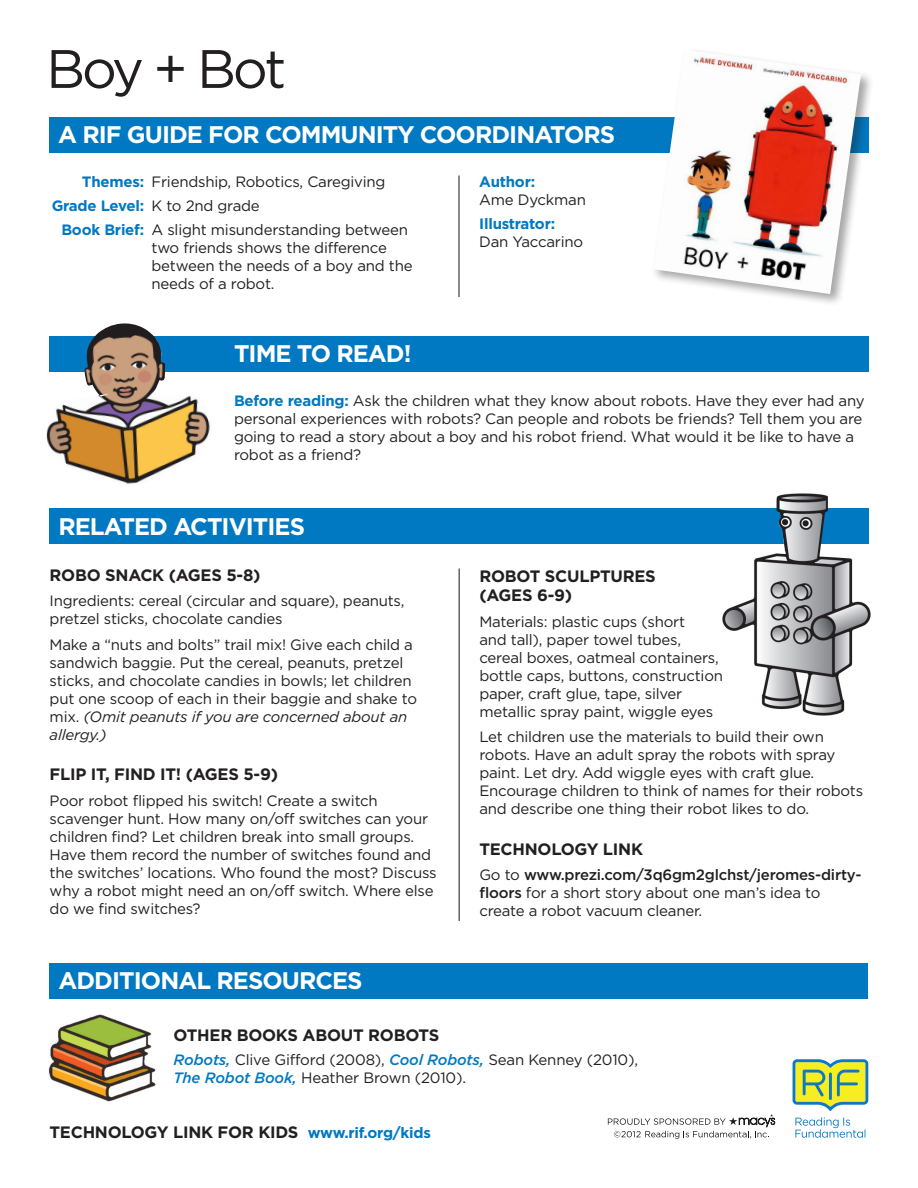
<style>
.page{position:relative;width:918px;height:1188px;background:#fff}
.page>*{position:absolute;margin:0;border:0;box-sizing:border-box;transform-origin:0 0}
.Book_Title_on_One_Li{font:54px "Gotham";letter-spacing:-.06em;color:#231f20}
.White_Type_in_Blue_B{font:700 24px "Gotham";letter-spacing:-.04em;color:#fff}
.Black_Subhead{font:700 16.5px/19.5px "Gotham";letter-spacing:-.015em;color:#231f20}
.Related_Activities_T{font:15px/18px "Gotham";letter-spacing:-.015em;color:#231f20}
.Themes_Text{font:15px/18px "Gotham";letter-spacing:-.015em;color:#231f20}
.Time_to_Read_Text{font:15px/18px "Gotham";letter-spacing:-.015em;color:#231f20}
.Themes_Text-2{font:700 15px/18px "Gotham";letter-spacing:-.015em;color:#0079c2}
.s1{font-weight:700;color:#0079c2}
.s2{font-weight:400;color:#231f20}
.s3{font-style:italic}
.s4{font-weight:500}
.s5{font-weight:500;font-style:italic;color:#0079c2}
.s6{font-size:15px;color:#0079c2}
</style>
<div class="page">
<div style="left:49px;top:117px;width:819px;height:36px;background:#0079c2"></div>
<hr style="left:458px;top:176px;width:2px;height:121px;background:#231f20">
<div style="left:50px;top:336px;width:819px;height:36px;background:#0079c2"></div>
<img style="left:46px;top:323px;width:164px;height:161px">
<div style="left:49px;top:508px;width:820px;height:36px;background:#0079c2"></div>
<hr style="left:459px;top:568px;width:1px;height:353px;background:#231f20">
<svg style="left:793px;top:1059px;width:75px;height:52px;background:#b4ce6d"></svg>
<svg style="left:795px;top:1117px;width:71px;height:21px"></svg>
<svg style="left:608px;top:1114px;width:167px;height:25px"></svg>
<div style="left:651px;top:47px;width:223px;height:260px;background:#231f20;opacity:.4"></div>
<img style="left:653px;top:50px;width:208px;height:244px">
<div style="left:50px;top:963px;width:818px;height:36px;background:#0079c2"></div>
<img style="left:722px;top:493px;width:149px;height:223px">
<img style="left:48px;top:1014px;width:108px;height:88px">
<p class="Book_Title_on_One_Li" style="left:46px;top:36px;width:242px">Boy + Bot</p>
<p class="White_Type_in_Blue_B" style="left:58px;top:120px;width:559px">A RIF GUIDE FOR COMMUNITY COORDINATORS</p>
<p class="Themes_Text" style="left:82px;top:173px;width:305px"><span class="s1">Themes:</span> Friendship, Robotics, Caregiving</p>
<p class="Themes_Text-2" style="left:52px;top:197px;width:210px">Grade Level: <span class="s2">K to 2nd grade</span></p>
<p class="Themes_Text" style="left:152px;top:221px;width:258px;text-indent:-90px"><span class="s1">Book Brief:</span> A slight misunderstanding between two friends shows the difference</p>
<p class="Themes_Text" style="left:152px;top:257px;width:263px">between the needs of a boy and the needs of a robot.</p>
<p class="Themes_Text" style="left:479px;top:173px;width:108px"><span class="s1">Author:<br></span>Ame Dyckman</p>
<p class="Themes_Text-2" style="left:479px;top:215px;width:105px">Illustrator:<br><span class="s2">Dan Yaccarino</span></p>
<p class="White_Type_in_Blue_B" style="left:234px;top:339px;width:179px">TIME TO READ!</p>
<p class="Time_to_Read_Text" style="left:234px;top:392px;width:632px"><span class="s1">Before reading:</span> Ask the children what they know about robots. Have they ever had any personal experiences with robots? Can people and robots be friends? Tell them you are going to read a story about a boy and his robot friend. What would it be like to have a robot as a friend?</p>
<p class="White_Type_in_Blue_B" style="left:58px;top:512px;width:248px">RELATED ACTIVITIES</p>
<p class="Black_Subhead" style="left:50px;top:565px;width:212px">ROBO SNACK (AGES 5-8)</p>
<p class="Related_Activities_T" style="left:50px;top:592px;width:356px">Ingredients: cereal (circular and square), peanuts, pretzel sticks, chocolate candies</p>
<p class="Related_Activities_T" style="left:50px;top:636px;width:369px">Make a “nuts and bolts” trail mix! Give each child a sandwich baggie. Put the cereal, peanuts, pretzel sticks, and chocolate candies in bowls; let children put one scoop of each in their baggie and shake to mix. <span class="s3">(Omit peanuts if you are concerned about an allergy.)</span></p>
<p class="Black_Subhead" style="left:50px;top:765px;width:230px">FLIP IT, FIND IT! (AGES 5-9)</p>
<p class="Related_Activities_T" style="left:50px;top:792px;width:389px">Poor robot flipped his switch! Create a switch scavenger hunt. How many on/off switches can your children find? Let children break into small groups.<br>Have them record the number of switches found and the switches’ locations. Who found the most? Discuss why a robot might need an on/off switch. Where else do we find switches?</p>
<p class="Black_Subhead" style="left:479px;top:566px;width:178px">ROBOT SCULPTURES (AGES 6-9)</p>
<p class="Related_Activities_T" style="left:479px;top:612px;width:245px">Materials: plastic cups (short<br>and tall), paper towel tubes, cereal boxes, oatmeal containers, bottle caps, buttons, construction paper, craft glue, tape, silver metallic spray paint, wiggle eyes</p>
<p class="Related_Activities_T" style="left:479px;top:728px;width:385px">Let children use the materials to build their own robots. Have an adult spray the robots with spray paint. Let dry. Add wiggle eyes with craft glue.<br>Encourage children to think of names for their robots and describe one thing their robot likes to do.</p>
<p class="Black_Subhead" style="left:479px;top:839px;width:165px">TECHNOLOGY LINK</p>
<p class="Related_Activities_T" style="left:479px;top:866px;width:384px">Go to <span class="s4">www.prezi.com/3q6gm2glchst/jeromes-dirty&shy;floors</span> for a short story about one man’s idea to create a robot vacuum cleaner.</p>
<p class="White_Type_in_Blue_B" style="left:58px;top:966px;width:306px">ADDITIONAL RESOURCES</p>
<p class="Black_Subhead" style="left:174px;top:1025px;width:267px">OTHER BOOKS ABOUT ROBOTS</p>
<p class="Themes_Text" style="left:174px;top:1050px;width:466px"><span class="s5">Robots,</span> Clive Gifford (2008), <span class="s5">Cool Robots,</span> Sean Kenney (2010),<br><span class="s5">The Robot Book,</span> Heather Brown (2010).</p>
<p class="Black_Subhead" style="left:50px;top:1123px;width:383px">TECHNOLOGY LINK FOR KIDS <span class="s6">www.rif.org/kids</span></p>
</div>
